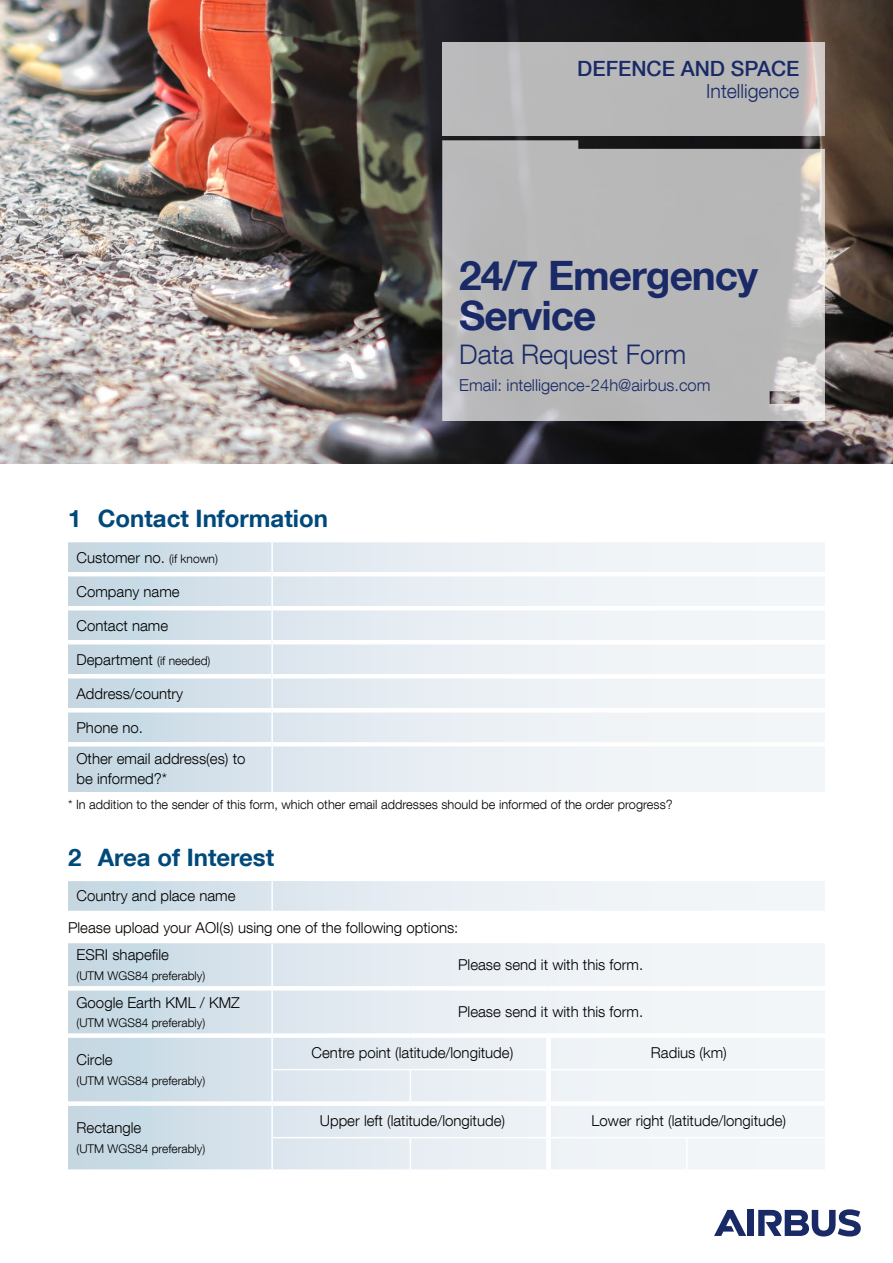
<style>
.page{position:relative;width:893px;height:1263px;background:#fff}
.page>*{position:absolute;margin:0;border:0;box-sizing:border-box;transform-origin:0 0}
.FC__H1_minimum_24pt{font:700 40.5px/40.5px "Helvetica Neue LT Com";letter-spacing:-.025em;color:#192a67}
.FC__H2{font:300 27px "Helvetica Neue LT Com";color:#192a67}
._0-_H2_ONE__bold{font:700 24px "Helvetica Neue LT Com";color:#00497b}
.FC__descriptor1{font:500 21px "Helvetica Neue LT Com";color:#192a67}
.FC__descriptor2{font:300 19.5px "Helvetica Neue LT Com";color:#192a67}
.FC__H3{font:300 16.5px "Helvetica Neue LT Com";color:#192a67}
._0-body_black{font:300 15px "Helvetica Neue LT Com";color:#000}
._0-table_spacing{font:300 15px/19.5px "Helvetica Neue LT Com";color:#000}
.table_footer{font:300 12.75px "Helvetica Neue LT Com";color:#000}
._0-body_black-2{font:300 12px "Helvetica Neue LT Com";color:#000}
.s1{font-size:12px}
</style>
<div class="page">
<div style="left:68px;top:540px;width:757px;height:251px;background:linear-gradient(to right,#cddce7,#fbfcfd)"></div>
<hr style="left:68px;top:572px;width:203px;height:4px;background:#fff">
<hr style="left:273px;top:572px;width:552px;height:4px;background:#fff">
<hr style="left:68px;top:606px;width:203px;height:4px;background:#fff">
<hr style="left:273px;top:606px;width:552px;height:4px;background:#fff">
<hr style="left:68px;top:640px;width:203px;height:4px;background:#fff">
<hr style="left:273px;top:640px;width:552px;height:4px;background:#fff">
<hr style="left:68px;top:674px;width:203px;height:4px;background:#fff">
<hr style="left:273px;top:674px;width:552px;height:4px;background:#fff">
<hr style="left:68px;top:708px;width:203px;height:4px;background:#fff">
<hr style="left:273px;top:708px;width:552px;height:4px;background:#fff">
<hr style="left:272px;top:538px;width:553px;height:4px;background:#fff">
<hr style="left:273px;top:742px;width:552px;height:4px;background:#fff">
<hr style="left:68px;top:538px;width:204px;height:4px;background:#fff">
<hr style="left:271px;top:542px;width:2px;height:32px;background:#fff">
<hr style="left:271px;top:574px;width:2px;height:34px;background:#fff">
<hr style="left:271px;top:608px;width:2px;height:34px;background:#fff">
<hr style="left:271px;top:642px;width:2px;height:34px;background:#fff">
<hr style="left:271px;top:676px;width:2px;height:34px;background:#fff">
<hr style="left:271px;top:710px;width:2px;height:34px;background:#fff">
<hr style="left:271px;top:744px;width:2px;height:48px;background:#fff">
<hr style="left:68px;top:742px;width:203px;height:4px;background:#fff">
<div style="left:68px;top:880px;width:757px;height:32px;background:linear-gradient(to right,#cddce7,#fbfcfd)"></div>
<div style="left:68px;top:941px;width:757px;height:231px;background:linear-gradient(to right,#ccdbe6,#fbfcfd)"></div>
<hr style="left:68px;top:877px;width:204px;height:4px;background:#fff">
<hr style="left:68px;top:911px;width:204px;height:4px;background:#fff">
<hr style="left:272px;top:877px;width:553px;height:4px;background:#fff">
<hr style="left:271px;top:881px;width:2px;height:30px;background:#fff">
<hr style="left:272px;top:911px;width:553px;height:4px;background:#fff">
<hr style="left:68px;top:939px;width:204px;height:4px;background:#fff">
<div style="left:68px;top:1169px;width:204px;height:5px;background:#fff"></div>
<hr style="left:68px;top:986px;width:204px;height:4px;background:#fff">
<div style="left:68px;top:1033px;width:204px;height:5px;background:#fff"></div>
<hr style="left:271px;top:1038px;width:2px;height:31px;background:#fff">
<hr style="left:271px;top:1070px;width:2px;height:31px;background:#fff">
<hr style="left:271px;top:1106px;width:2px;height:31px;background:#fff">
<hr style="left:271px;top:1138px;width:2px;height:31px;background:#fff">
<hr style="left:272px;top:939px;width:138px;height:4px;background:#fff">
<hr style="left:410px;top:939px;width:139px;height:4px;background:#fff">
<hr style="left:549px;top:939px;width:138px;height:4px;background:#fff">
<hr style="left:687px;top:939px;width:138px;height:4px;background:#fff">
<hr style="left:271px;top:943px;width:2px;height:43px;background:#fff">
<hr style="left:272px;top:986px;width:138px;height:4px;background:#fff">
<hr style="left:410px;top:986px;width:139px;height:4px;background:#fff">
<hr style="left:549px;top:986px;width:138px;height:4px;background:#fff">
<hr style="left:687px;top:986px;width:138px;height:4px;background:#fff">
<div style="left:272px;top:1033px;width:138px;height:5px;background:#fff"></div>
<div style="left:410px;top:1033px;width:139px;height:5px;background:#fff"></div>
<div style="left:549px;top:1033px;width:138px;height:5px;background:#fff"></div>
<div style="left:687px;top:1033px;width:138px;height:5px;background:#fff"></div>
<hr style="left:271px;top:990px;width:2px;height:43px;background:#fff">
<hr style="left:410px;top:1070px;width:1px;height:31px;background:#fff">
<hr style="left:410px;top:1138px;width:1px;height:31px;background:#fff">
<hr style="left:686px;top:1138px;width:1px;height:31px;background:#fff">
<hr style="left:271px;top:1069px;width:139px;height:1px;background:#fff">
<hr style="left:410px;top:1069px;width:139px;height:1px;background:#fff">
<div style="left:546px;top:1038px;width:5px;height:31px;background:#fff"></div>
<div style="left:546px;top:1106px;width:5px;height:31px;background:#fff"></div>
<div style="left:546px;top:1138px;width:5px;height:31px;background:#fff"></div>
<hr style="left:549px;top:1069px;width:138px;height:1px;background:#fff">
<hr style="left:687px;top:1069px;width:138px;height:1px;background:#fff">
<div style="left:546px;top:1070px;width:5px;height:31px;background:#fff"></div>
<div style="left:549px;top:1101px;width:138px;height:5px;background:#fff"></div>
<div style="left:687px;top:1101px;width:138px;height:5px;background:#fff"></div>
<hr style="left:271px;top:1137px;width:139px;height:1px;background:#fff">
<hr style="left:410px;top:1137px;width:139px;height:1px;background:#fff">
<hr style="left:549px;top:1137px;width:138px;height:1px;background:#fff">
<hr style="left:687px;top:1137px;width:138px;height:1px;background:#fff">
<div style="left:68px;top:1101px;width:204px;height:5px;background:#fff"></div>
<div style="left:272px;top:1101px;width:138px;height:5px;background:#fff"></div>
<div style="left:410px;top:1101px;width:139px;height:5px;background:#fff"></div>
<div style="left:272px;top:1169px;width:138px;height:5px;background:#fff"></div>
<div style="left:410px;top:1169px;width:139px;height:5px;background:#fff"></div>
<div style="left:549px;top:1169px;width:138px;height:5px;background:#fff"></div>
<div style="left:687px;top:1169px;width:138px;height:5px;background:#fff"></div>
<div style="left:748px;top:1210px;width:6px;height:26px;background:#192a67"></div>
<svg style="left:714px;top:1210px;width:32px;height:26px"></svg>
<svg style="left:758px;top:1209px;width:103px;height:27px"></svg>
<img style="left:0;top:0;width:893px;height:463px">
<svg style="left:442px;top:140px;width:383px;height:281px;background:#b7b6b7"></svg>
<div style="left:442px;top:43px;width:383px;height:93px;background:#b8b8b9"></div>
<p class="FC__descriptor1" style="left:577px;top:55px;width:224px">DEFENCE AND SPACE</p>
<p class="FC__descriptor2" style="left:706px;top:79px;width:95px">Intelligence</p>
<p class="FC__H1_minimum_24pt" style="left:459px;top:254px;width:300px">24/7 Emergency<br>Service</p>
<p class="FC__H2" style="left:459px;top:338px;width:229px">Data Request Form</p>
<p class="FC__H3" style="left:459px;top:375px;width:253px">Email: intelligence-24h@airbus.com</p>
<p class="_0-_H2_ONE__bold" style="left:68px;top:504px;width:261px">1 Contact Information</p>
<p class="_0-body_black" style="left:77px;top:548px;width:143px">Customer no. <span class="s1">(if known)</span></p>
<p class="_0-body_black" style="left:77px;top:582px;width:105px">Company name</p>
<p class="_0-body_black" style="left:77px;top:616px;width:93px">Contact name</p>
<p class="_0-body_black" style="left:77px;top:650px;width:135px">Department <span class="s1">(if needed)</span></p>
<p class="_0-body_black" style="left:77px;top:684px;width:108px">Address/country</p>
<p class="_0-body_black" style="left:77px;top:718px;width:68px">Phone no.</p>
<p class="_0-table_spacing" style="left:77px;top:749px;width:170px">Other email address(es) to be informed?*</p>
<p class="table_footer" style="left:68px;top:796px;width:606px">* In addition to the sender of this form, which other email addresses should be informed of the order progress?</p>
<p class="_0-_H2_ONE__bold" style="left:68px;top:842px;width:208px">2 Area of Interest</p>
<p class="_0-body_black" style="left:77px;top:887px;width:160px">Country and place name</p>
<p class="_0-table_spacing" style="left:68px;top:917px;width:392px">Please upload your AOI(s) using one of the following options:</p>
<p class="_0-body_black" style="left:77px;top:946px;width:94px">ESRI shapefile</p>
<p class="_0-body_black-2" style="left:77px;top:968px;width:130px">(UTM WGS84 preferably)</p>
<p class="_0-body_black" style="left:458px;top:955px;width:187px">Please send it with this form.</p>
<p class="_0-body_black" style="left:77px;top:993px;width:165px">Google Earth KML / KMZ</p>
<p class="_0-body_black-2" style="left:77px;top:1015px;width:130px">(UTM WGS84 preferably)</p>
<p class="_0-body_black" style="left:77px;top:1051px;width:38px">Circle</p>
<p class="_0-body_black-2" style="left:77px;top:1073px;width:130px">(UTM WGS84 preferably)</p>
<p class="_0-body_black" style="left:77px;top:1119px;width:66px">Rectangle</p>
<p class="_0-body_black-2" style="left:77px;top:1141px;width:130px">(UTM WGS84 preferably)</p>
<p class="_0-body_black" style="left:458px;top:1003px;width:187px">Please send it with this form.</p>
<p class="_0-body_black" style="left:312px;top:1043px;width:203px">Centre point (latitude/longitude)</p>
<p class="_0-body_black" style="left:651px;top:1043px;width:77px">Radius (km)</p>
<p class="_0-body_black" style="left:320px;top:1111px;width:187px">Upper left (latitude/longitude)</p>
<p class="_0-body_black" style="left:591px;top:1111px;width:196px">Lower right (latitude/longitude)</p>
</div>
